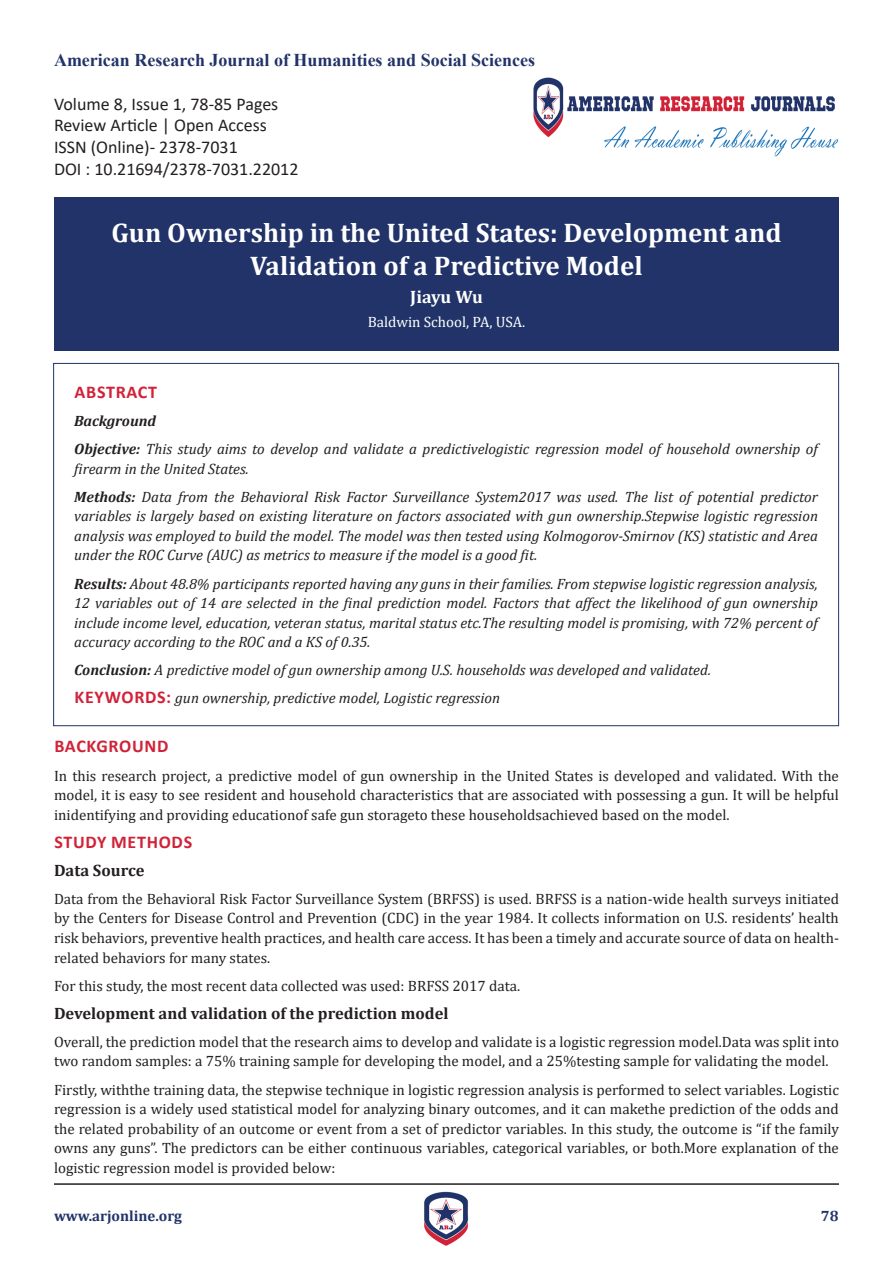
<style>
.page{position:relative;width:893px;height:1263px;background:#fff}
.page>*{position:absolute;margin:0;border:0;box-sizing:border-box;transform-origin:0 0}
.t1{font:700 27px/33px "Cambria";color:#fff;text-align:center}
.t2{font:18px "Calibri";color:#231f20}
.t3{font:700 18px "Times New Roman";color:#213368}
.t4{font:700 18px "Calibri";letter-spacing:.04em;color:#d12238}
.t5{font:700 18px "Cambria";color:#fff}
.t6{font:700 16.5px "Cambria";color:#231f20}
.Normal__Web{font:15px/19.5px "Cambria";color:#231f20;text-align:justify}
.t7{font:italic 15px/19.5px "Cambria";color:#231f20;text-align:justify}
.t8{font:15px "Cambria";color:#fff}
.t9{font:700 15px "Cambria";color:#213368}
.t10{font:italic 700 15px "Cambria";color:#231f20}
.s1{font-weight:700}
.s2{font-family:"Calibri";font-weight:700;font-style:normal;font-size:18px;color:#d12238}
</style>
<div class="page">
<img style="left:424px;top:1191px;width:45px;height:55px">
<hr style="left:54px;top:1183px;width:785px;height:2px;background:#231f20">
<img style="left:533px;top:77px;width:306px;height:80px">
<div style="left:54px;top:197px;width:785px;height:154px;background:#213368"></div>
<p class="t3" style="left:54px;top:47px;width:483px">American Research Journal of Humanities and Social Sciences</p>
<p class="t2" style="left:54px;top:91px;width:226px">Volume 8, Issue 1, 78-85 Pages</p>
<p class="t2" style="left:54px;top:113px;width:214px">Review Article | Open Access</p>
<p class="t2" style="left:54px;top:134px;width:185px">ISSN (Online)- 2378-7031</p>
<p class="t2" style="left:54px;top:156px;width:246px">DOI : 10.21694/2378-7031.22012</p>
<p class="t1" style="left:111px;top:215px;width:672px">Gun Ownership in the United States: Development and<br>Validation of a Predictive Model</p>
<p class="t5" style="left:410px;top:284px;width:74px">Jiayu Wu</p>
<p class="t8" style="left:368px;top:313px;width:159px">Baldwin School, PA, USA.</p>
<p class="t4" style="left:75px;top:379px;width:84px">ABSTRACT</p>
<p class="t10" style="left:74px;top:410px;width:83px">Background</p>
<p class="t7" style="left:74px;top:439px;width:745px"><span class="s1">Objective:</span> This study aims to develop and validate a predictivelogistic regression model of household ownership of firearm in the United States.</p>
<p class="t7" style="left:74px;top:486px;width:745px"><span class="s1">Methods:</span> Data from the Behavioral Risk Factor Surveillance System2017 was used. The list of potential predictor variables is largely based on existing literature on factors associated with gun ownership.Stepwise logistic regression analysis was employed to build the model. The model was then tested using Kolmogorov-Smirnov (KS) statistic and Area under the ROC Curve (AUC) as metrics to measure if the model is a good fit.</p>
<p class="t7" style="left:74px;top:573px;width:745px"><span class="s1">Results:</span> About 48.8% participants reported having any guns in their families. From stepwise logistic regression analysis, 12 variables out of 14 are selected in the final prediction model. Factors that affect the likelihood of gun ownership include income level, education, veteran status, marital status etc.The resulting model is promising, with 72% percent of accuracy according to the ROC and a KS of 0.35.</p>
<p class="t7" style="left:74px;top:660px;width:638px"><span class="s1">Conclusion:</span> A predictive model of gun ownership among U.S. households was developed and validated.</p>
<p class="t7" style="left:75px;top:688px;width:427px"><span class="s2">KEYWORDS:</span> gun ownership, predictive model, Logistic regression</p>
<p class="t4" style="left:54px;top:734px;width:116px">BACKGROUND</p>
<p class="Normal__Web" style="left:54px;top:766px;width:786px">In this research project, a predictive model of gun ownership in the United States is developed and validated. With the model, it is easy to see resident and household characteristics that are associated with possessing a gun. It will be helpful inidentifying and providing educationof safe gun storageto these householdsachieved based on the model.</p>
<p class="t4" style="left:54px;top:829px;width:139px">STUDY METHODS</p>
<p class="t6" style="left:54px;top:858px;width:92px">Data Source</p>
<p class="Normal__Web" style="left:54px;top:889px;width:786px">Data from the Behavioral Risk Factor Surveillance System (BRFSS) is used. BRFSS is a nation-wide health surveys initiated by the Centers for Disease Control and Prevention (CDC) in the year 1984. It collects information on U.S. residents’ health risk behaviors, preventive health practices, and health care access. It has been a timely and accurate source of data on health&shy;related behaviors for many states.</p>
<p class="Normal__Web" style="left:54px;top:976px;width:468px">For this study, the most recent data collected was used: BRFSS 2017 data.</p>
<p class="t6" style="left:54px;top:1001px;width:396px">Development and validation of the prediction model</p>
<p class="Normal__Web" style="left:54px;top:1032px;width:786px">Overall, the prediction model that the research aims to develop and validate is a logistic regression model.Data was split into two random samples: a 75% training sample for developing the model, and a 25%testing sample for validating the model.</p>
<p class="Normal__Web" style="left:54px;top:1080px;width:786px">Firstly, withthe training data, the stepwise technique in logistic regression analysis is performed to select variables. Logistic regression is a widely used statistical model for analyzing binary outcomes, and it can makethe prediction of the odds and the related probability of an outcome or event from a set of predictor variables. In this study, the outcome is “if the family owns any guns”. The predictors can be either continuous variables, categorical variables, or both.More explanation of the logistic regression model is provided below:</p>
<p class="t9" style="left:54px;top:1205px;width:130px">www.arjonline.org</p>
<p class="t9" style="left:821px;top:1205px;width:19px">78</p>
</div>
